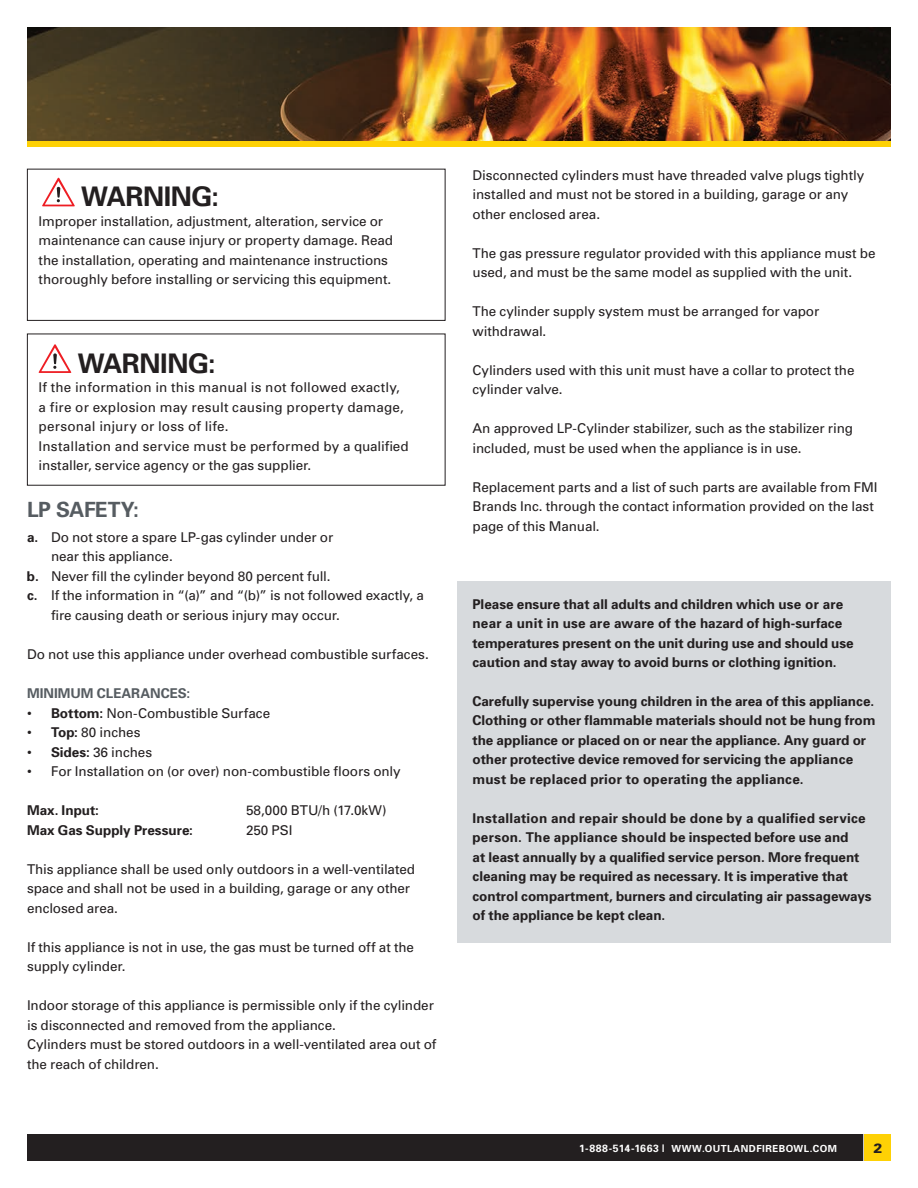
<style>
.page{position:relative;width:918px;height:1188px;background:#fff}
.page>*{position:absolute;margin:0;border:0;box-sizing:border-box;transform-origin:0 0}
.t1{font:700 27px "Univers";letter-spacing:-.015em;color:#231f20}
.t2{font:700 21px "Univers";letter-spacing:-.02em;color:#565c61}
.t3{font:13.5px/19.5px "Univers";letter-spacing:-.005em;color:#231f20}
.t4{font:700 13.5px/19.5px "Univers";color:#231f20}
.t5{font:700 13.5px "Univers";color:#565c61}
.t6{font:900 13.5px "Univers";color:#231f20}
.t7{font:700 9.75px "Univers";letter-spacing:.045em;color:#fff}
.s1{font-weight:700}
.s2{font-size:10.5px}
</style>
<div class="page">
<div style="left:27px;top:1134px;width:864px;height:27px;background:#231f20"></div>
<hr style="left:863px;top:1133px;width:2px;height:30px;background:#fff">
<div style="left:457px;top:581px;width:434px;height:362px;background:#d7dadd"></div>
<img style="left:27px;top:27px;width:864px;height:115px">
<div style="left:27px;top:142px;width:864px;height:5px;background:#fed105"></div>
<div style="left:865px;top:1134px;width:26px;height:27px;background:#fed105"></div>
<div style="left:27px;top:169px;width:419px;height:152px;border:1px solid #231f20"></div>
<svg style="left:42px;top:178px;width:33px;height:28px"></svg>
<svg style="left:39px;top:344px;width:32px;height:29px"></svg>
<h1 class="t1" style="left:81px;top:179px;width:139px">WARNING:</h1>
<p class="t3" style="left:39px;top:211px;width:356px">Improper installation, adjustment, alteration, service or maintenance can cause injury or property damage. Read the installation, operating and maintenance instructions thoroughly before installing or servicing this equipment.</p>
<h1 class="t1" style="left:78px;top:346px;width:139px">WARNING:</h1>
<p class="t3" style="left:39px;top:378px;width:372px">If the information in this manual is not followed exactly, a fire or explosion may result causing property damage, personal injury or loss of life.<br>Installation and service must be performed by a qualified installer, service agency or the gas supplier.</p>
<h2 class="t2" style="left:27px;top:496px;width:113px">LP SAFETY:</h2>
<p class="t3" style="left:27px;top:527px;width:308px"><span class="s1">a.</span> Do not store a spare LP-gas cylinder under or</p>
<p class="t3" style="left:51px;top:546px;width:123px">near this appliance.</p>
<p class="t3" style="left:27px;top:566px;width:305px"><span class="s1">b.</span> Never fill the cylinder beyond 80 percent full.</p>
<p class="t3" style="left:27px;top:585px;width:398px"><span class="s1">c.</span> If the information in “(a)” and “(b)” is not followed exactly, a</p>
<p class="t3" style="left:51px;top:605px;width:290px">fire causing death or serious injury may occur.</p>
<p class="t3" style="left:27px;top:644px;width:403px">Do not use this appliance under overhead combustible surfaces.</p>
<p class="t5" style="left:27px;top:685px;width:165px">MINIMUM CLEARANCES:</p>
<p class="t3" style="left:27px;top:703px;width:245px">• <span class="s1">Bottom:</span> Non-Combustible Surface</p>
<p class="t3" style="left:27px;top:723px;width:115px">• <span class="s1">Top:</span> 80 inches</p>
<p class="t3" style="left:27px;top:742px;width:127px">• <span class="s1">Sides:</span> 36 inches</p>
<p class="t3" style="left:27px;top:762px;width:375px">• For Installation on (or over) non-combustible floors only</p>
<p class="t4" style="left:27px;top:800px;width:73px">Max. Input:</p>
<p class="t3" style="left:246px;top:801px;width:142px">58,000 BTU/h (17.0kW)</p>
<p class="t4" style="left:27px;top:820px;width:168px">Max Gas Supply Pressure:</p>
<p class="t3" style="left:246px;top:820px;width:48px">250 PSI</p>
<p class="t3" style="left:27px;top:859px;width:390px">This appliance shall be used only outdoors in a well-ventilated space and shall not be used in a building, garage or any other enclosed area.</p>
<p class="t3" style="left:27px;top:937px;width:389px">If this appliance is not in use, the gas must be turned off at the supply cylinder.</p>
<p class="t3" style="left:27px;top:996px;width:411px">Indoor storage of this appliance is permissible only if the cylinder is disconnected and removed from the appliance.<br>Cylinders must be stored outdoors in a well-ventilated area out of the reach of children.</p>
<p class="t3" style="left:473px;top:165px;width:393px">Disconnected cylinders must have threaded valve plugs tightly installed and must not be stored in a building, garage or any other enclosed area.</p>
<p class="t3" style="left:473px;top:243px;width:405px">The gas pressure regulator provided with this appliance must be used, and must be the same model as supplied with the unit.</p>
<p class="t3" style="left:473px;top:301px;width:348px">The cylinder supply system must be arranged for vapor withdrawal.</p>
<p class="t3" style="left:473px;top:360px;width:384px">Cylinders used with this unit must have a collar to protect the cylinder valve.</p>
<p class="t3" style="left:473px;top:418px;width:382px">An approved LP-Cylinder stabilizer, such as the stabilizer ring included, must be used when the appliance is in use.</p>
<p class="t3" style="left:473px;top:477px;width:407px">Replacement parts and a list of such parts are available from FMI<br>Brands Inc. through the contact information provided on the last page of this Manual.</p>
<p class="t4" style="left:473px;top:594px;width:383px">Please ensure that all adults and children which use or are near a unit in use are aware of the hazard of high-surface temperatures present on the unit during use and should use caution and stay away to avoid burns or clothing ignition.</p>
<p class="t4" style="left:473px;top:691px;width:404px">Carefully supervise young children in the area of this appliance.<br>Clothing or other flammable materials should not be hung from the appliance or placed on or near the appliance. Any guard or other protective device removed for servicing the appliance must be replaced prior to operating the appliance.</p>
<p class="t4" style="left:473px;top:808px;width:401px">Installation and repair should be done by a qualified service person. The appliance should be inspected before use and<br>at least annually by a qualified service person. More frequent cleaning may be required as necessary. It is imperative that control compartment, burners and circulating air passageways of the appliance be kept clean.</p>
<p class="t7" style="left:579px;top:1142px;width:259px"><span class="s2">1-888-514-1663 |</span> WWW.OUTLANDFIREBOWL.COM</p>
<p class="t6" style="left:873px;top:1140px;width:11px">2</p>
</div>
